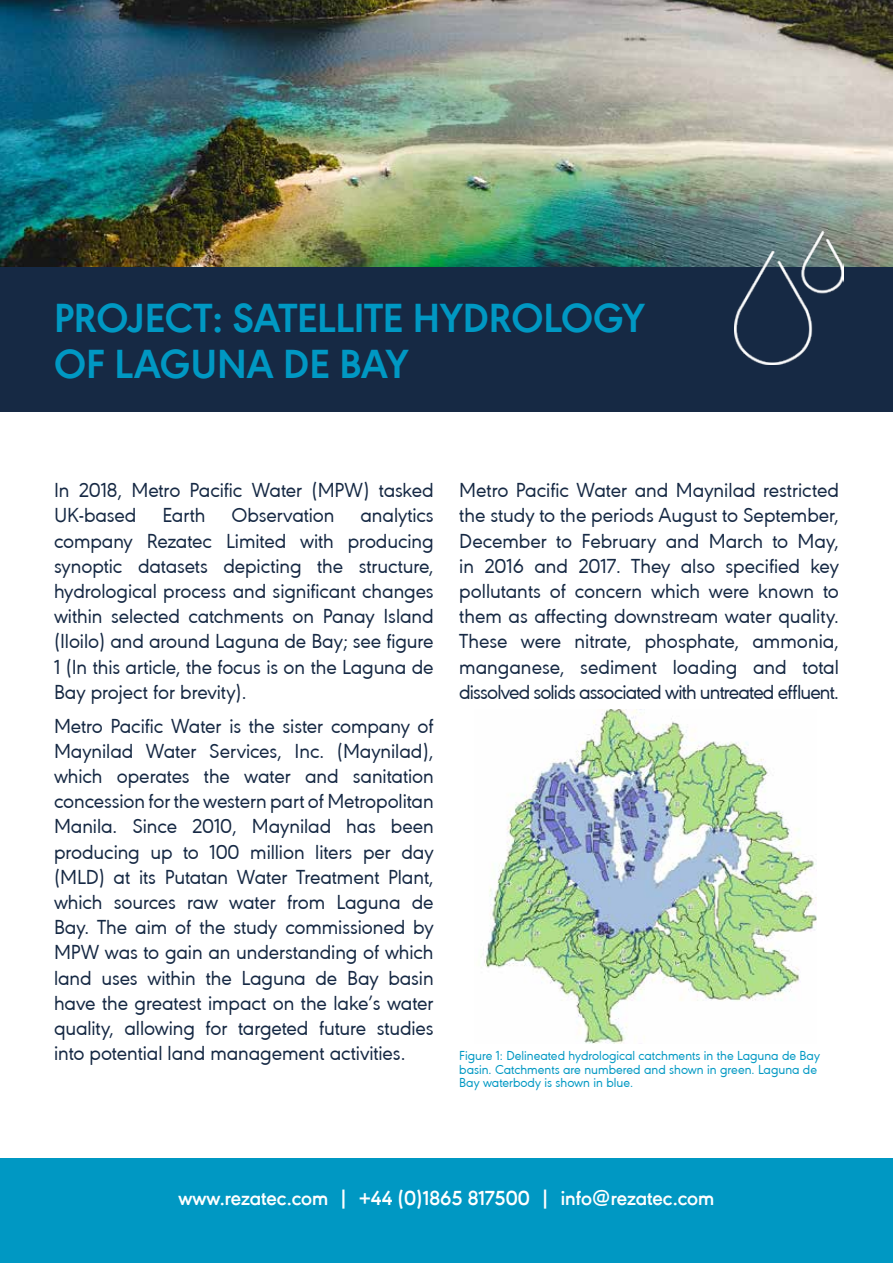
<style>
.page{position:relative;width:893px;height:1263px;background:#fff}
.page>*{position:absolute;margin:0;border:0;box-sizing:border-box;transform-origin:0 0}
.t1{font:700 42px/46.5px "URW Geometric";color:#0098c3}
.t2{font:21px/25.2px "URW Geometric";letter-spacing:-.005em;color:#162944;text-align:justify}
.t3{font:600 21px "URW Geometric";color:#fff}
.t4{font:13.5px/13.5px "URW Geometric";color:#0098c3}
</style>
<div class="page">
<img style="left:0;top:0;width:893px;height:267px">
<div style="left:0;top:267px;width:893px;height:144px;background:#162944"></div>
<div style="left:0;top:1159px;width:893px;height:104px;background:#0098c3"></div>
<img style="left:734px;top:232px;width:109px;height:132px">
<img style="left:483px;top:709px;width:333px;height:334px">
<h1 class="t1" style="left:54px;top:291px;width:592px">PROJECT: SATELLITE HYDROLOGY<br>OF LAGUNA DE BAY</h1>
<p class="t2" style="left:54px;top:476px;width:381px">In 2018, Metro Pacific Water (MPW) tasked UK-based Earth Observation analytics company Rezatec Limited with producing synoptic datasets depicting the structure, hydrological process and significant changes within selected catchments on Panay Island (Iloilo) and around Laguna de Bay; see figure 1 (In this article, the focus is on the Laguna de Bay project for brevity).</p>
<p class="t2" style="left:54px;top:711px;width:381px">Metro Pacific Water is the sister company of Maynilad Water Services, Inc. (Maynilad), which operates the water and sanitation concession for the western part of Metropolitan Manila. Since 2010, Maynilad has been producing up to 100 million liters per day (MLD) at its Putatan Water Treatment Plant, which sources raw water from Laguna de Bay. The aim of the study commissioned by MPW was to gain an understanding of which land uses within the Laguna de Bay basin have the greatest impact on the lake’s water quality, allowing for targeted future studies into potential land management activities.</p>
<p class="t2" style="left:459px;top:476px;width:381px">Metro Pacific Water and Maynilad restricted the study to the periods August to September, December to February and March to May, in 2016 and 2017. They also specified key pollutants of concern which were known to them as affecting downstream water quality.<br>These were nitrate, phosphate, ammonia, manganese, sediment loading and total dissolved solids associated with untreated effluent.</p>
<p class="t4" style="left:459px;top:1048px;width:362px">Figure 1: Delineated hydrological catchments in the Laguna de Bay basin. Catchments are numbered and shown in green. Laguna de<br>Bay waterbody is shown in blue.</p>
<p class="t3" style="left:179px;top:1183px;width:537px">www.rezatec.com | +44 (0)1865 817500 | info@rezatec.com</p>
</div>
